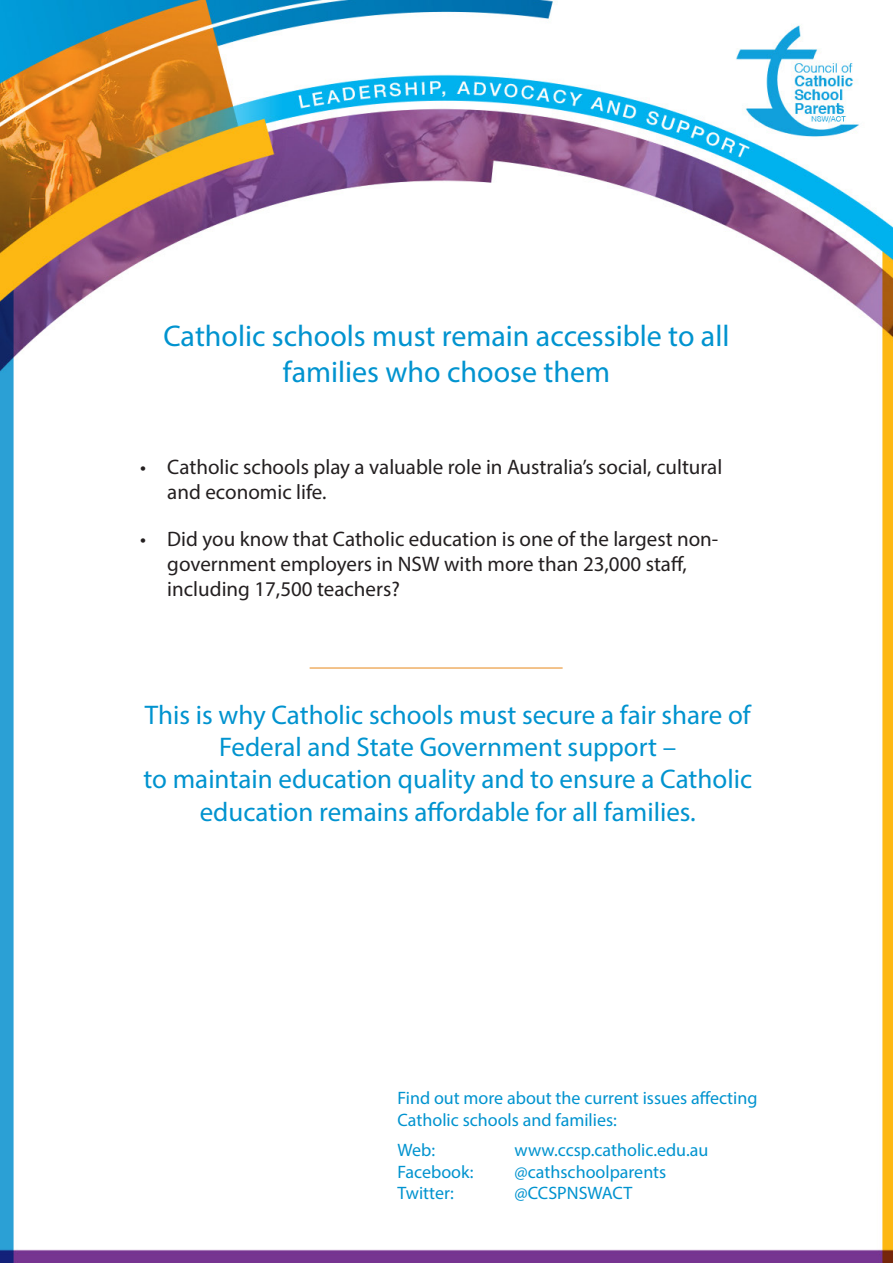
<style>
.page{position:relative;width:893px;height:1263px;background:#fff}
.page>*{position:absolute;margin:0;border:0;box-sizing:border-box;transform-origin:0 0}
.t1{font:30px/36px "Myriad Pro";color:#0193cf;text-align:center}
.t2{font:27px/32.4px "Myriad Pro";color:#0193cf;text-align:center}
.t3{font:21px/25.2px "Myriad Pro";color:#231f20}
.t4{font:18px "Myriad Pro";color:#0193cf}
</style>
<div class="page">
<img style="left:0;top:0;width:893px;height:1263px">
<hr style="left:310px;top:668px;width:253px;height:1px;background:#e7881a">
<p class="t1" style="left:163px;top:317px;width:568px">Catholic schools must remain accessible to all families who choose them</p>
<p class="t3" style="left:167px;top:454px;width:557px;text-indent:-27px">• Catholic schools play a valuable role in Australia’s social, cultural and economic life.</p>
<p class="t3" style="left:167px;top:526px;width:553px;text-indent:-27px">• Did you know that Catholic education is one of the largest non&shy;government employers in NSW with more than 23,000 staff, including 17,500 teachers?</p>
<p class="t2" style="left:143px;top:698px;width:610px">This is why Catholic schools must secure a fair share of Federal and State Government support –<br>to maintain education quality and to ensure a Catholic education remains affordable for all families.</p>
<p class="t4" style="left:398px;top:1087px;width:361px">Find out more about the current issues affecting</p>
<p class="t4" style="left:398px;top:1109px;width:221px">Catholic schools and families:</p>
<p class="t4" style="left:398px;top:1139px;width:39px">Web:</p>
<p class="t4" style="left:515px;top:1139px;width:195px">www.ccsp.catholic.edu.au</p>
<p class="t4" style="left:398px;top:1160px;width:77px">Facebook:</p>
<p class="t4" style="left:515px;top:1160px;width:153px">@cathschoolparents</p>
<p class="t4" style="left:398px;top:1182px;width:58px">Twitter:</p>
<p class="t4" style="left:515px;top:1182px;width:119px">@CCSPNSWACT</p>
</div>
